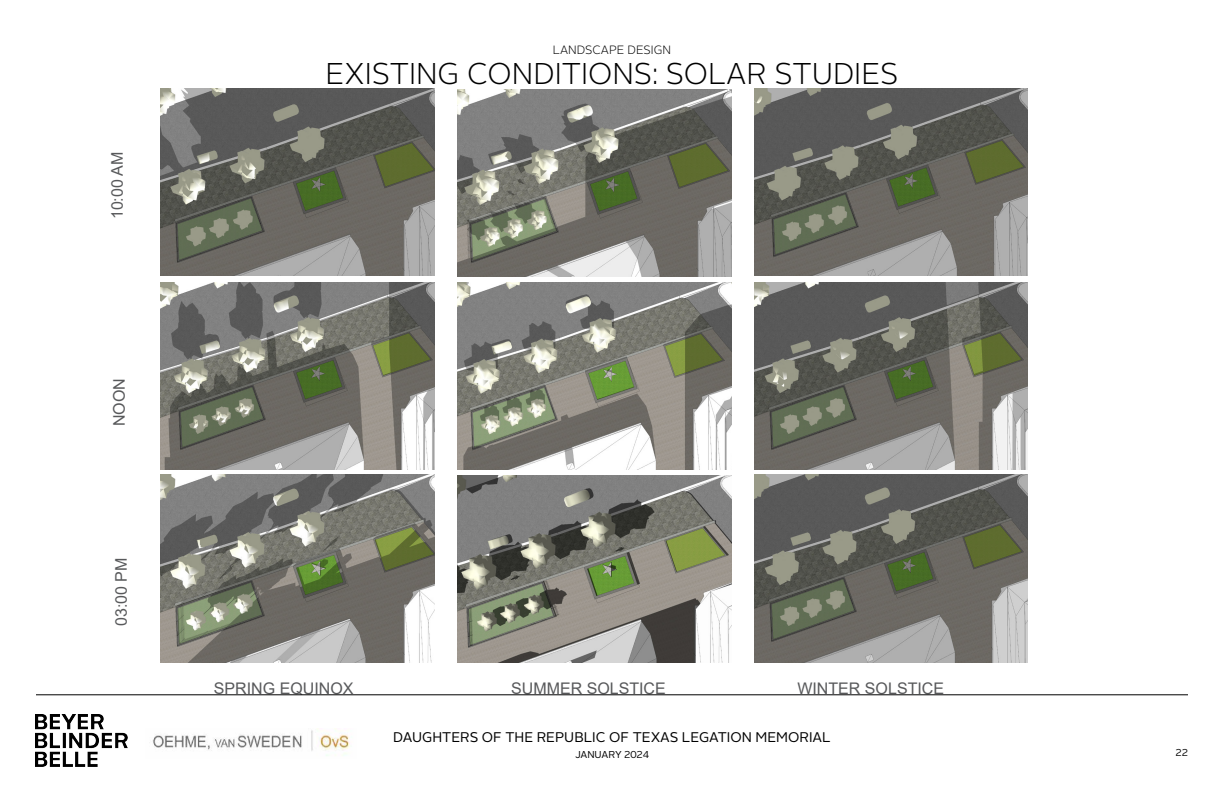
<style>
.page{position:relative;width:1224px;height:792px;background:#fff}
.page>*{position:absolute;margin:0;border:0;box-sizing:border-box;transform-origin:0 0}
.t1{font:300 30px "Alright Sans LT";color:#000}
.t2{font:300 24.3px "Alright Sans LT";color:#000}
.t3{font:16px "Arial";color:#58595b}
.t4{font:14px "Alright Sans LT";color:#000}
.t5{font:300 12px "Alright Sans LT";color:#000}
.t6{font:10px "Alright Sans LT";color:#000}
</style>
<div class="page">
<img style="left:152px;top:730px;width:198px;height:26px">
<img style="left:160px;top:89px;width:274px;height:187px">
<img style="left:458px;top:89px;width:273px;height:187px">
<img style="left:754px;top:89px;width:274px;height:187px">
<img style="left:160px;top:282px;width:274px;height:187px">
<img style="left:458px;top:283px;width:273px;height:187px">
<img style="left:754px;top:282px;width:274px;height:187px">
<img style="left:160px;top:475px;width:274px;height:187px">
<img style="left:458px;top:475px;width:273px;height:188px">
<img style="left:754px;top:475px;width:274px;height:187px">
<img style="left:36px;top:714px;width:92px;height:53px">
<hr style="left:36px;top:694px;width:1152px;height:1px;background:#000">
<p class="t3" style="left:106px;top:219px;width:69px;rotate:-90deg">10:00 AM</p>
<p class="t3" style="left:108px;top:426px;width:49px;rotate:-90deg">NOON</p>
<p class="t3" style="left:110px;top:626px;width:70px;rotate:-90deg">03:00 PM</p>
<p class="t5" style="left:553px;top:42px;width:120px">LANDSCAPE DESIGN</p>
<h1 class="t1" style="left:326px;top:54px;width:574px">EXISTING CONDITIONS: SOLAR STUDIES</h1>
<h2 class="t2" style="left:731px;top:46px;width:106px">SUMMER</h2>
<h2 class="t2" style="left:494px;top:46px;width:106px">SUMMER</h2>
<h2 class="t2" style="left:826px;top:46px;width:97px">WINTER</h2>
<p class="t3" style="left:214px;top:677px;width:141px">SPRING EQUINOX</p>
<p class="t3" style="left:511px;top:677px;width:156px">SUMMER SOLSTICE</p>
<p class="t3" style="left:797px;top:677px;width:148px">WINTER SOLSTICE</p>
<p class="t4" style="left:393px;top:727px;width:439px">DAUGHTERS OF THE REPUBLIC OF TEXAS LEGATION MEMORIAL</p>
<p class="t6" style="left:575px;top:748px;width:75px">JANUARY 2024</p>
<p class="t6" style="left:1176px;top:746px;width:14px">22</p>
</div>
